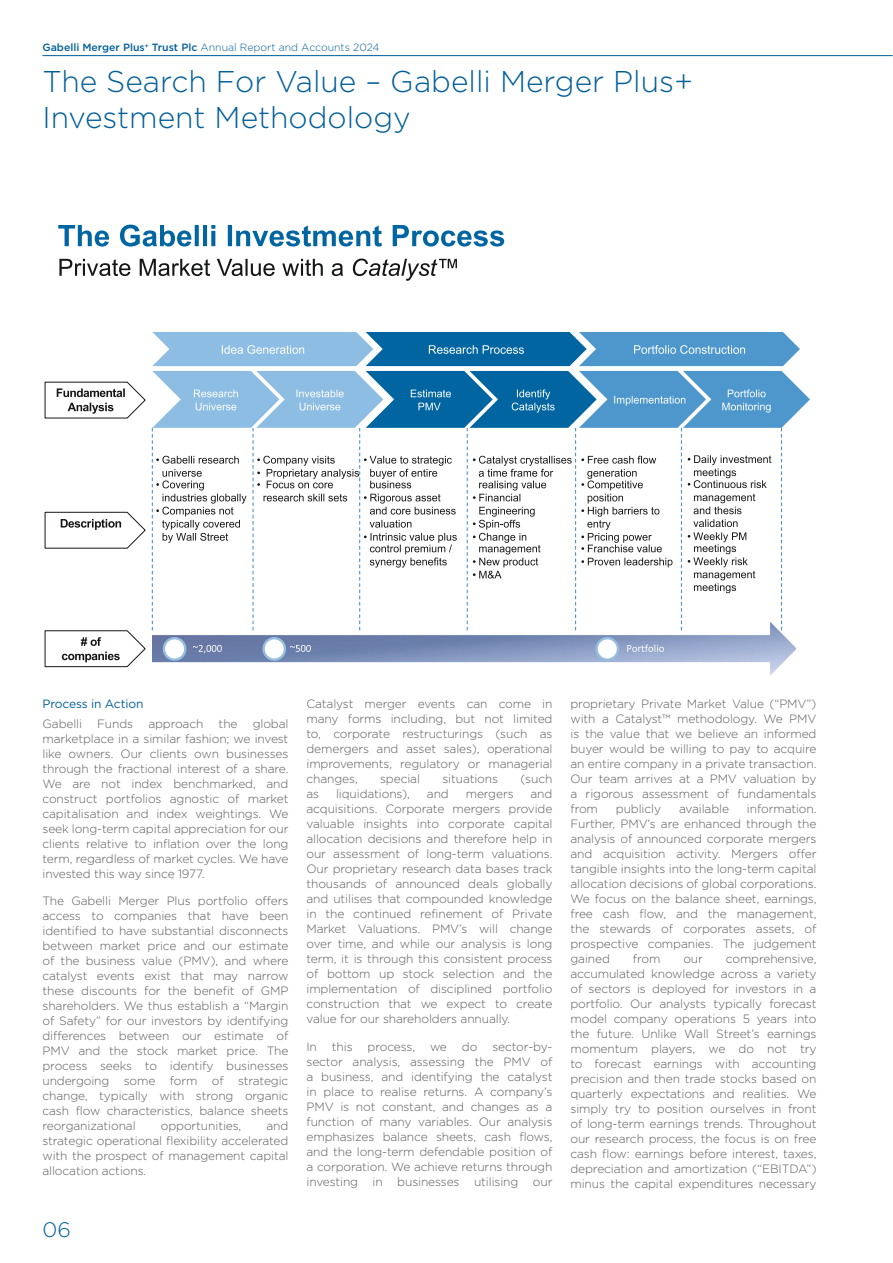
<style>
.page{position:relative;width:893px;height:1263px;background:#fff}
.page>*{position:absolute;margin:0;border:0;box-sizing:border-box;transform-origin:0 0}
.t1{font:300 30px/36px "Gotham";color:#005e99}
.t2{font:300 21px "Gotham";color:#005e99}
.t3{font:300 12px/15px "Gotham";letter-spacing:-.01em;color:#5b5b5b;text-align:justify}
.t4{font:12px "Gotham";letter-spacing:-.01em;color:#005e99}
.t5{font:300 10.5px "Gotham";color:#005e99}
.s1{font-weight:500}
</style>
<div class="page">
<hr style="left:42px;top:55px;width:850px;height:1px;background:#005e99">
<svg style="left:44px;top:381px;width:102px;height:38px"></svg>
<svg style="left:44px;top:630px;width:102px;height:37px"></svg>
<svg style="left:44px;top:511px;width:102px;height:38px"></svg>
<svg style="left:58px;top:225px;width:324px;height:22px"></svg>
<svg style="left:393px;top:225px;width:111px;height:22px"></svg>
<svg style="left:59px;top:259px;width:284px;height:17px"></svg>
<svg style="left:353px;top:258px;width:104px;height:23px"></svg>
<img style="left:152px;top:632px;width:644px;height:44px">
<svg style="left:193px;top:645px;width:29px;height:8px"></svg>
<svg style="left:290px;top:645px;width:21px;height:7px"></svg>
<div style="left:264px;top:638px;width:21px;height:22px;background:#fff;border-radius:50%"></div>
<div style="left:262px;top:637px;width:24px;height:24px;border:2px solid #96bee0;border-radius:50%"></div>
<svg style="left:627px;top:644px;width:37px;height:8px"></svg>
<div style="left:597px;top:638px;width:21px;height:22px;background:#fff;border-radius:50%"></div>
<div style="left:595px;top:637px;width:24px;height:24px;border:2px solid #96bee0;border-radius:50%"></div>
<div style="left:164px;top:638px;width:21px;height:22px;background:#fff;border-radius:50%"></div>
<div style="left:163px;top:637px;width:23px;height:24px;border:2px solid #96bee0;border-radius:50%"></div>
<svg style="left:152px;top:332px;width:658px;height:300px"></svg>
<p class="t5" style="left:42px;top:42px;width:339px"><span class="s1">Gabelli Merger Plus</span><sup>+</sup> <span class="s1">Trust Plc</span> Annual Report and Accounts 2024</p>
<h1 class="t1" style="left:42px;top:63px;width:652px">The Search For Value – Gabelli Merger Plus+<br>Investment Methodology</h1>
<p class="t4" style="left:42px;top:697px;width:102px">Process in Action</p>
<p class="t3" style="left:42px;top:715px;width:41px">Gabelli</p>
<p class="t3" style="left:97px;top:715px;width:37px">Funds</p>
<p class="t3" style="left:148px;top:715px;width:57px">approach</p>
<p class="t3" style="left:219px;top:715px;width:20px">the</p>
<p class="t3" style="left:42px;top:715px;width:247px;text-indent:210px">global marketplace in a similar fashion; we invest like owners. Our clients own businesses through the fractional interest of a share.<br>We are not index benchmarked, and construct portfolios agnostic of market capitalisation and index weightings. We seek long-term capital appreciation for our clients relative to inflation over the long term, regardless of market cycles. We have invested this way since 1977.</p>
<p class="t3" style="left:42px;top:893px;width:247px">The Gabelli Merger Plus portfolio offers access to companies that have been identified to have substantial disconnects between market price and our estimate of the business value (PMV), and where catalyst events exist that may narrow these discounts for the benefit of GMP shareholders. We thus establish a “Margin of Safety” for our investors by identifying differences between our estimate of PMV and the stock market price. The process seeks to identify businesses undergoing some form of strategic change, typically with strong organic cash flow characteristics, balance sheets reorganizational</p>
<p class="t3" style="left:42px;top:1118px;width:247px;text-indent:224px">and strategic operational flexibility accelerated with the prospect of management capital allocation actions.</p>
<p class="t3" style="left:161px;top:1118px;width:82px">opportunities,</p>
<h2 class="t2" style="left:42px;top:1218px;width:30px">06</h2>
<p class="t3" style="left:306px;top:696px;width:247px">Catalyst merger events can come in many forms including, but not limited to, corporate restructurings (such as demergers and asset sales), operational improvements, regulatory or managerial changes,</p>
<p class="t3" style="left:380px;top:771px;width:41px">special</p>
<p class="t3" style="left:442px;top:771px;width:57px">situations</p>
<p class="t3" style="left:520px;top:771px;width:34px">(such</p>
<p class="t3" style="left:306px;top:786px;width:247px;text-indent:224px">and acquisitions. Corporate mergers provide valuable insights into corporate capital allocation decisions and therefore help in our assessment of long-term valuations.<br>Our proprietary research data bases track thousands of announced deals globally and utilises that compounded knowledge in the continued refinement of Private Market Valuations. PMV’s will change over time, and while our analysis is long term, it is through this consistent process of bottom up stock selection and the implementation of disciplined portfolio construction that we expect to create value for our shareholders annually.</p>
<p class="t3" style="left:306px;top:1039px;width:247px">In this process, we do sector-by&shy;sector analysis, assessing the PMV of a business, and identifying the catalyst in place to realise returns. A company’s PMV is not constant, and changes as a function of many variables. Our analysis emphasizes balance sheets, cash flows, and the long‑term defendable position of a corporation. We achieve returns through investing in businesses utilising our</p>
<p class="t3" style="left:306px;top:786px;width:14px">as</p>
<p class="t3" style="left:336px;top:786px;width:75px">liquidations),</p>
<p class="t3" style="left:427px;top:786px;width:23px">and</p>
<p class="t3" style="left:466px;top:786px;width:49px">mergers</p>
<p class="t3" style="left:570px;top:696px;width:247px">proprietary Private Market Value (“PMV”) with a Catalyst™ methodology. We PMV is the value that we believe an informed buyer would be willing to pay to acquire an entire company in a private transaction.<br>Our team arrives at a PMV valuation by a rigorous assessment of fundamentals from</p>
<p class="t3" style="left:570px;top:801px;width:247px;text-indent:176px">information.<br>Further, PMV’s are enhanced through the analysis of announced corporate mergers and acquisition activity. Mergers offer tangible insights into the long-term capital allocation decisions of global corporations.<br>We focus on the balance sheet, earnings, free cash flow, and the management, the stewards of corporates assets, of prospective companies. The judgement gained</p>
<p class="t3" style="left:616px;top:801px;width:47px">publicly</p>
<p class="t3" style="left:679px;top:801px;width:52px">available</p>
<p class="t3" style="left:633px;top:951px;width:29px">from</p>
<p class="t3" style="left:683px;top:951px;width:21px">our</p>
<p class="t3" style="left:570px;top:951px;width:247px;text-indent:155px">comprehensive, accumulated knowledge across a variety of sectors is deployed for investors in a portfolio. Our analysts typically forecast model company operations 5 years into the future. Unlike Wall Street’s earnings momentum players, we do not try to forecast earnings with accounting precision and then trade stocks based on quarterly expectations and realities. We simply try to position ourselves in front of long-term earnings trends. Throughout our research process, the focus is on free cash flow: earnings before interest, taxes, depreciation and amortization (“EBITDA”) minus the capital expenditures necessary</p>
</div>
